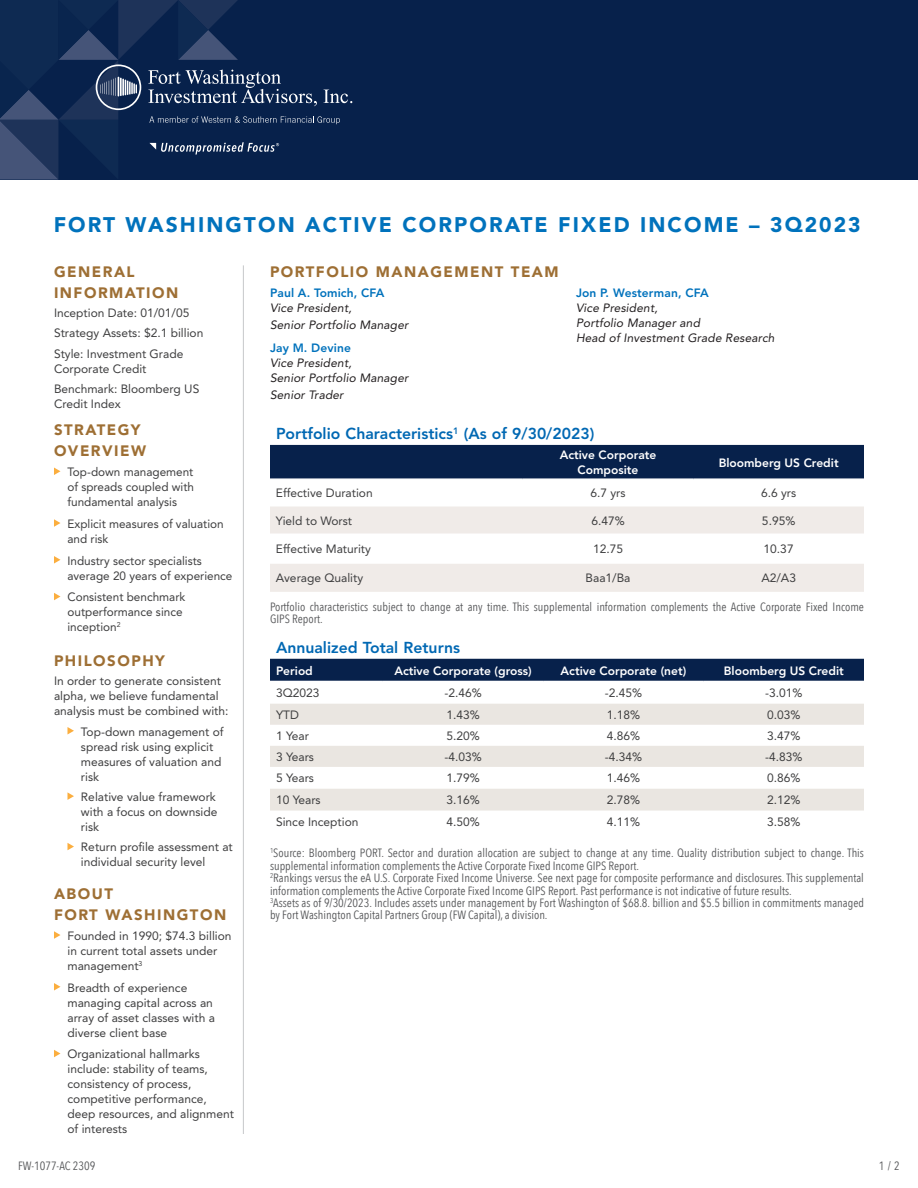
<style>
.page{position:relative;width:918px;height:1188px;background:#fff}
.page>*{position:absolute;margin:0;border:0;box-sizing:border-box;transform-origin:0 0}
.t1{font:900 21px "Avenir LT Std";letter-spacing:.1em;color:#0072bc}
.t2{font:800 15.75px "Avenir LT Std";color:#0168b3}
.t3{font:900 15px/21px "Avenir LT Std";letter-spacing:.1em;color:#9e6f34}
.t4{font:12px/15px "Avenir LT Std";color:#3e3e3f}
.t5{font:12px/12.3px "Avenir Next Condensed";color:#57585a}
.t6{font:italic 12px/15px "Avenir LT Std";letter-spacing:.01em;color:#231f20}
.t7{font:800 12px/14.4px "Avenir LT Std";color:#fff;text-align:center}
.t8{font:800 12px "Avenir LT Std";letter-spacing:.01em;color:#0072bc}
</style>
<div class="page">
<div style="left:0;top:0;width:918px;height:179px;background:#07214b"></div>
<svg style="left:0;top:0;width:352px;height:180px"></svg>
<svg style="left:54px;top:468px;width:7px;height:7px"></svg>
<svg style="left:54px;top:519px;width:7px;height:8px"></svg>
<svg style="left:54px;top:556px;width:7px;height:8px"></svg>
<svg style="left:54px;top:593px;width:7px;height:7px"></svg>
<svg style="left:67px;top:727px;width:7px;height:8px"></svg>
<svg style="left:67px;top:792px;width:7px;height:8px"></svg>
<svg style="left:67px;top:843px;width:7px;height:7px"></svg>
<svg style="left:54px;top:931px;width:7px;height:8px"></svg>
<svg style="left:54px;top:983px;width:7px;height:8px"></svg>
<svg style="left:54px;top:1050px;width:7px;height:7px"></svg>
<hr style="left:243px;top:265px;width:1px;height:869px;background:#c7c8ca">
<div style="left:270px;top:659px;width:594px;height:22px;background:#07214b"></div>
<div style="left:270px;top:704px;width:594px;height:21px;background:#eae6e1"></div>
<svg style="left:270px;top:746px;width:594px;height:65px"></svg>
<div style="left:270px;top:445px;width:594px;height:33px;background:#07214b"></div>
<svg style="left:270px;top:507px;width:594px;height:85px;fill:#f0ebe8"></svg>
<h1 class="t1" style="left:54px;top:212px;width:809px">FORT WASHINGTON ACTIVE CORPORATE FIXED INCOME – 3Q2023</h1>
<p class="t3" style="left:54px;top:261px;width:82px">GENERAL</p>
<p class="t3" style="left:270px;top:261px;width:290px">PORTFOLIO MANAGEMENT TEAM</p>
<p class="t3" style="left:54px;top:282px;width:126px">INFORMATION</p>
<p class="t4" style="left:54px;top:303px;width:151px;line-height:20.4px">Inception Date: 01/01/05<br>Strategy Assets: $2.1 billion<br>Style: Investment Grade</p>
<p class="t4" style="left:54px;top:359px;width:147px;line-height:20.4px">Corporate Credit<br>Benchmark: Bloomberg US</p>
<p class="t4" style="left:54px;top:397px;width:68px">Credit Index</p>
<p class="t3" style="left:54px;top:419px;width:94px">STRATEGY<br>OVERVIEW</p>
<p class="t4" style="left:68px;top:464px;width:128px;text-align:justify">Top-down management of spreads coupled with fundamental analysis</p>
<p class="t4" style="left:68px;top:516px;width:158px">Explicit measures of valuation and risk</p>
<p class="t4" style="left:68px;top:553px;width:166px">Industry sector specialists average 20 years of experience</p>
<p class="t4" style="left:68px;top:590px;width:119px">Consistent benchmark outperformance since inception<sup>2</sup></p>
<p class="t3" style="left:54px;top:650px;width:112px">PHILOSOPHY</p>
<p class="t4" style="left:54px;top:674px;width:176px">In order to generate consistent alpha, we believe fundamental analysis must be combined with:</p>
<p class="t4" style="left:81px;top:724px;width:144px">Top-down management of spread risk using explicit measures of valuation and risk</p>
<p class="t4" style="left:81px;top:789px;width:138px">Relative value framework with a focus on downside risk</p>
<p class="t4" style="left:81px;top:840px;width:153px">Return profile assessment at individual security level</p>
<p class="t3" style="left:54px;top:884px;width:174px">ABOUT<br>FORT WASHINGTON</p>
<p class="t4" style="left:67px;top:928px;width:166px">Founded in 1990; $74.3 billion in current total assets under management<sup>3</sup></p>
<p class="t4" style="left:67px;top:980px;width:149px">Breadth of experience managing capital across an array of asset classes with a diverse client base</p>
<p class="t4" style="left:67px;top:1047px;width:168px">Organizational hallmarks include: stability of teams, consistency of process, competitive performance, deep resources, and alignment of interests</p>
<p class="t8" style="left:270px;top:286px;width:116px">Paul A. Tomich, CFA</p>
<p class="t6" style="left:270px;top:300px;width:140px;line-height:16.5px">Vice President,<br>Senior Portfolio Manager</p>
<p class="t8" style="left:270px;top:341px;width:82px">Jay M. Devine</p>
<p class="t6" style="left:270px;top:356px;width:140px">Vice President,<br>Senior Portfolio Manager</p>
<p class="t6" style="left:270px;top:387px;width:75px">Senior Trader</p>
<p class="t8" style="left:576px;top:286px;width:134px">Jon P. Westerman, CFA</p>
<p class="t6" style="left:576px;top:301px;width:200px">Vice President,<br>Portfolio Manager and<br>Head of Investment Grade Research</p>
<h2 class="t2" style="left:276px;top:424px;width:320px">Portfolio Characteristics<sup>1</sup> (As of 9/30/2023)</h2>
<p class="t7" style="left:560px;top:448px;width:98px">Active Corporate<br>Composite</p>
<p class="t7" style="left:719px;top:455px;width:121px">Bloomberg US Credit</p>
<p class="t4" style="left:276px;top:486px;width:98px">Effective Duration</p>
<p class="t4" style="left:590px;top:486px;width:37px">6.7 yrs</p>
<p class="t4" style="left:761px;top:486px;width:37px">6.6 yrs</p>
<p class="t4" style="left:276px;top:513px;width:78px">Yield to Worst</p>
<p class="t4" style="left:591px;top:513px;width:35px">6.47%</p>
<p class="t4" style="left:762px;top:513px;width:35px">5.95%</p>
<p class="t4" style="left:276px;top:542px;width:96px">Effective Maturity</p>
<p class="t4" style="left:593px;top:542px;width:32px">12.75</p>
<p class="t4" style="left:764px;top:542px;width:32px">10.37</p>
<p class="t4" style="left:276px;top:571px;width:89px">Average Quality</p>
<p class="t4" style="left:586px;top:571px;width:46px">Baa1/Ba</p>
<p class="t4" style="left:761px;top:571px;width:36px">A2/A3</p>
<p class="t5" style="left:270px;top:600px;width:596px">Portfolio characteristics subject to change at any time. This supplemental information complements the Active Corporate Fixed Income<br>GIPS Report.</p>
<h2 class="t2" style="left:276px;top:638px;width:186px">Annualized Total Returns</h2>
<p class="t7" style="left:276px;top:664px;width:38px">Period</p>
<p class="t7" style="left:394px;top:664px;width:139px">Active Corporate (gross)</p>
<p class="t7" style="left:561px;top:664px;width:127px">Active Corporate (net)</p>
<p class="t7" style="left:724px;top:664px;width:121px">Bloomberg US Credit</p>
<p class="t4" style="left:276px;top:685px;width:45px">3Q2023</p>
<p class="t4" style="left:444px;top:685px;width:39px">-2.46%</p>
<p class="t4" style="left:605px;top:685px;width:39px">-2.45%</p>
<p class="t4" style="left:765px;top:685px;width:39px">-3.01%</p>
<p class="t4" style="left:276px;top:707px;width:24px">YTD</p>
<p class="t4" style="left:446px;top:707px;width:35px">1.43%</p>
<p class="t4" style="left:607px;top:707px;width:35px">1.18%</p>
<p class="t4" style="left:767px;top:707px;width:35px">0.03%</p>
<p class="t4" style="left:276px;top:728px;width:34px">1 Year</p>
<p class="t4" style="left:446px;top:728px;width:35px">5.20%</p>
<p class="t4" style="left:607px;top:728px;width:35px">4.86%</p>
<p class="t4" style="left:767px;top:728px;width:35px">3.47%</p>
<p class="t4" style="left:276px;top:749px;width:40px">3 Years</p>
<p class="t4" style="left:444px;top:749px;width:39px">-4.03%</p>
<p class="t4" style="left:605px;top:749px;width:39px">-4.34%</p>
<p class="t4" style="left:765px;top:749px;width:39px">-4.83%</p>
<p class="t4" style="left:276px;top:770px;width:40px">5 Years</p>
<p class="t4" style="left:446px;top:770px;width:35px">1.79%</p>
<p class="t4" style="left:607px;top:770px;width:35px">1.46%</p>
<p class="t4" style="left:767px;top:770px;width:35px">0.86%</p>
<p class="t4" style="left:276px;top:792px;width:46px">10 Years</p>
<p class="t4" style="left:446px;top:792px;width:35px">3.16%</p>
<p class="t4" style="left:607px;top:792px;width:35px">2.78%</p>
<p class="t4" style="left:767px;top:792px;width:35px">2.12%</p>
<p class="t4" style="left:276px;top:814px;width:84px">Since Inception</p>
<p class="t4" style="left:446px;top:814px;width:35px">4.50%</p>
<p class="t4" style="left:607px;top:814px;width:35px">4.11%</p>
<p class="t4" style="left:767px;top:814px;width:35px">3.58%</p>
<p class="t5" style="left:270px;top:847px;width:596px"><sup>1</sup>Source: Bloomberg PORT. Sector and duration allocation are subject to change at any time. Quality distribution subject to change. This supplemental information complements the Active Corporate Fixed Income GIPS Report.<br><sup>2</sup>Rankings versus the eA U.S. Corporate Fixed Income Universe. See next page for composite performance and disclosures. This supplemental information complements the Active Corporate Fixed Income GIPS Report. Past performance is not indicative of future results.<br><sup>3</sup>Assets as of 9/30/2023. Includes assets under management by Fort Washington of $68.8. billion and $5.5 billion in commitments managed by Fort Washington Capital Partners Group (FW Capital), a division.</p>
<p class="t5" style="left:18px;top:1159px;width:79px">FW-1077-AC 2309</p>
<p class="t5" style="left:879px;top:1159px;width:23px">1 / 2</p>
</div>
